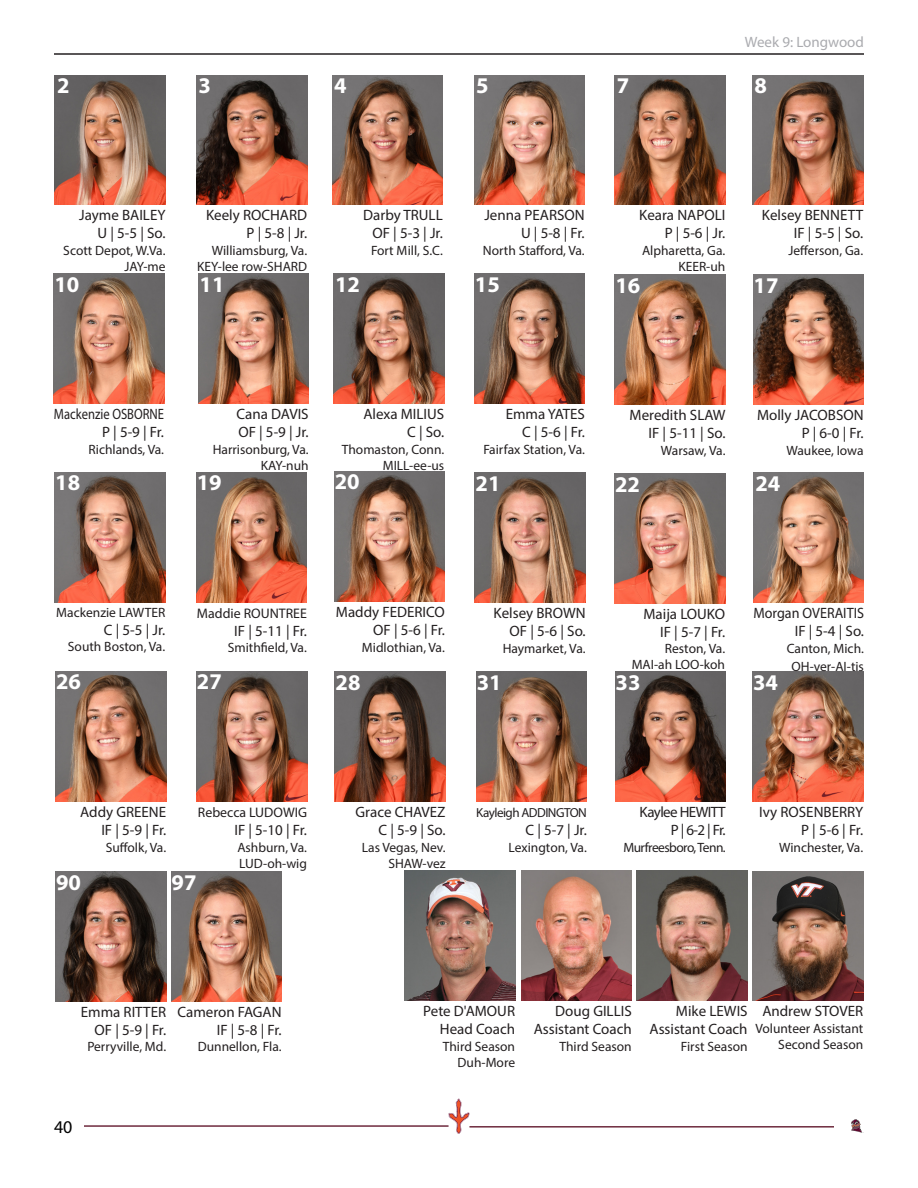
<style>
.page{position:relative;width:918px;height:1188px;background:#fff}
.page>*{position:absolute;margin:0;border:0;box-sizing:border-box;transform-origin:0 0}
.t1{font:700 22.5px "Myriad Pro";color:#fff}
.t2{font:18px "Myriad Pro";color:#000}
.t3{font:15px "Myriad Pro";color:#231f20}
.t4{font:15px "Myriad Pro";color:#231f20;scale:.84 1}
.t5{font:15px "Myriad Pro";color:#231f20;scale:.94 1}
.t6{font:15px "Myriad Pro";color:#aaabaf}
.t7{font:15px "Myriad Pro";letter-spacing:-.04em;color:#231f20}
.t8{font:13.8px "Myriad Pro";color:#231f20}
.t9{font:13.5px "Myriad Pro";color:#231f20}
.t10{font:13.5px "Myriad Pro";letter-spacing:-.04em;color:#231f20}
.t11{font:13.2px "Myriad Pro";letter-spacing:-.04em;color:#231f20}
</style>
<div class="page">
<hr style="left:54px;top:53px;width:810px;height:2px;background:#231f20">
<svg style="left:851px;top:1119px;width:12px;height:14px"></svg>
<hr style="left:469px;top:1126px;width:365px;height:2px;background:#6e2a3d">
<svg style="left:449px;top:1099px;width:20px;height:35px"></svg>
<hr style="left:84px;top:1125px;width:365px;height:2px;background:#6e2a3d">
<img style="left:55px;top:75px;width:111px;height:130px">
<img style="left:197px;top:75px;width:110px;height:130px">
<img style="left:474px;top:75px;width:111px;height:130px">
<img style="left:332px;top:75px;width:111px;height:130px">
<img style="left:615px;top:75px;width:110px;height:130px">
<img style="left:752px;top:75px;width:111px;height:130px">
<img style="left:53px;top:274px;width:111px;height:130px">
<img style="left:198px;top:274px;width:111px;height:130px">
<img style="left:334px;top:274px;width:110px;height:130px">
<img style="left:334px;top:472px;width:111px;height:130px">
<img style="left:614px;top:473px;width:111px;height:130px">
<img style="left:474px;top:274px;width:111px;height:130px">
<img style="left:615px;top:275px;width:111px;height:130px">
<img style="left:475px;top:473px;width:111px;height:130px">
<img style="left:753px;top:275px;width:111px;height:130px">
<img style="left:55px;top:473px;width:110px;height:130px">
<img style="left:196px;top:473px;width:111px;height:130px">
<img style="left:196px;top:672px;width:111px;height:130px">
<img style="left:752px;top:672px;width:111px;height:130px">
<img style="left:335px;top:672px;width:111px;height:130px">
<img style="left:56px;top:672px;width:110px;height:130px">
<img style="left:476px;top:672px;width:111px;height:130px">
<img style="left:404px;top:871px;width:111px;height:130px">
<img style="left:521px;top:871px;width:111px;height:130px">
<img style="left:753px;top:871px;width:110px;height:130px">
<img style="left:637px;top:871px;width:111px;height:130px">
<img style="left:753px;top:473px;width:111px;height:130px">
<img style="left:615px;top:672px;width:111px;height:130px">
<img style="left:56px;top:871px;width:110px;height:130px">
<img style="left:171px;top:871px;width:111px;height:130px">
<p class="t1" style="left:57px;top:71px;width:14px">2</p>
<p class="t1" style="left:199px;top:71px;width:14px">3</p>
<p class="t1" style="left:334px;top:71px;width:14px">4</p>
<p class="t1" style="left:476px;top:71px;width:14px">5</p>
<p class="t1" style="left:617px;top:71px;width:14px">7</p>
<p class="t6" style="left:745px;top:33px;width:121px">Week 9: Longwood</p>
<p class="t1" style="left:755px;top:71px;width:14px">8</p>
<p class="t3" style="left:79px;top:206px;width:88px">Jayme BAILEY</p>
<p class="t3" style="left:98px;top:224px;width:70px">U | 5-5 | So.</p>
<p class="t9" style="left:63px;top:242px;width:104px">Scott Depot, W.Va.</p>
<p class="t9" style="left:125px;top:258px;width:42px">JAY-me</p>
<p class="t3" style="left:206px;top:206px;width:103px">Keely ROCHARD</p>
<p class="t3" style="left:247px;top:224px;width:62px">P | 5-8 | Jr.</p>
<p class="t9" style="left:212px;top:242px;width:97px">Williamsburg, Va.</p>
<p class="t9" style="left:197px;top:258px;width:111px">KEY-lee row-SHARD</p>
<p class="t3" style="left:363px;top:206px;width:81px">Darby TRULL</p>
<p class="t3" style="left:373px;top:224px;width:72px">OF | 5-3 | Jr.</p>
<p class="t9" style="left:371px;top:242px;width:73px">Fort Mill, S.C.</p>
<p class="t1" style="left:54px;top:270px;width:26px">10</p>
<p class="t1" style="left:200px;top:270px;width:26px">11</p>
<p class="t1" style="left:335px;top:270px;width:26px">12</p>
<p class="t3" style="left:484px;top:206px;width:102px">Jenna PEARSON</p>
<p class="t3" style="left:521px;top:224px;width:65px">U | 5-8 | Fr.</p>
<p class="t9" style="left:483px;top:242px;width:103px">North Stafford, Va.</p>
<p class="t1" style="left:475px;top:269px;width:26px">15</p>
<p class="t3" style="left:639px;top:206px;width:88px">Keara NAPOLI</p>
<p class="t3" style="left:665px;top:224px;width:62px">P | 5-6 | Jr.</p>
<p class="t9" style="left:642px;top:242px;width:85px">Alpharetta, Ga.</p>
<p class="t9" style="left:678px;top:258px;width:48px">KEER-uh</p>
<p class="t1" style="left:615px;top:271px;width:26px">16</p>
<p class="t3" style="left:762px;top:206px;width:103px">Kelsey BENNETT</p>
<p class="t3" style="left:794px;top:224px;width:71px">IF | 5-5 | So.</p>
<p class="t9" style="left:788px;top:242px;width:76px">Jefferson, Ga.</p>
<p class="t1" style="left:754px;top:271px;width:26px">17</p>
<p class="t4" style="left:54px;top:405px;width:133px">Mackenzie OSBORNE</p>
<p class="t3" style="left:102px;top:423px;width:63px">P | 5-9 | Fr.</p>
<p class="t9" style="left:88px;top:441px;width:77px">Richlands, Va.</p>
<p class="t1" style="left:55px;top:468px;width:26px">18</p>
<p class="t3" style="left:237px;top:405px;width:74px">Cana DAVIS</p>
<p class="t3" style="left:238px;top:423px;width:72px">OF | 5-9 | Jr.</p>
<p class="t9" style="left:213px;top:441px;width:97px">Harrisonburg, Va.</p>
<p class="t9" style="left:261px;top:457px;width:49px">KAY-nuh</p>
<p class="t1" style="left:197px;top:468px;width:26px">19</p>
<p class="t3" style="left:363px;top:405px;width:82px">Alexa MILIUS</p>
<p class="t3" style="left:407px;top:423px;width:39px">C | So.</p>
<p class="t9" style="left:342px;top:441px;width:104px">Thomaston, Conn.</p>
<p class="t9" style="left:383px;top:457px;width:63px">MILL-ee-us</p>
<p class="t1" style="left:335px;top:467px;width:26px">20</p>
<p class="t3" style="left:506px;top:405px;width:81px">Emma YATES</p>
<p class="t3" style="left:522px;top:423px;width:64px">C | 5-6 | Fr.</p>
<p class="t9" style="left:483px;top:441px;width:103px">Fairfax Station, Va.</p>
<p class="t1" style="left:476px;top:469px;width:26px">21</p>
<p class="t3" style="left:630px;top:406px;width:97px">Meredith SLAW</p>
<p class="t3" style="left:649px;top:424px;width:78px">IF | 5-11 | So.</p>
<p class="t9" style="left:661px;top:442px;width:66px">Warsaw, Va.</p>
<p class="t1" style="left:615px;top:470px;width:26px">22</p>
<p class="t3" style="left:757px;top:406px;width:108px">Molly JACOBSON</p>
<p class="t3" style="left:802px;top:424px;width:63px">P | 6-0 | Fr.</p>
<p class="t9" style="left:786px;top:442px;width:79px">Waukee, Iowa</p>
<p class="t1" style="left:755px;top:468px;width:26px">24</p>
<p class="t9" style="left:56px;top:604px;width:111px">Mackenzie LAWTER</p>
<p class="t3" style="left:104px;top:621px;width:63px">C | 5-5 | Jr.</p>
<p class="t9" style="left:68px;top:639px;width:99px">South Boston, Va.</p>
<p class="t1" style="left:56px;top:667px;width:26px">26</p>
<p class="t8" style="left:197px;top:604px;width:111px">Maddie ROUNTREE</p>
<p class="t3" style="left:234px;top:621px;width:74px">IF | 5-11 | Fr.</p>
<p class="t9" style="left:228px;top:639px;width:81px">Smithfield, Va.</p>
<p class="t1" style="left:197px;top:667px;width:26px">27</p>
<p class="t3" style="left:336px;top:603px;width:110px">Maddy FEDERICO</p>
<p class="t3" style="left:373px;top:621px;width:73px">OF | 5-6 | Fr.</p>
<p class="t9" style="left:362px;top:639px;width:85px">Midlothian, Va.</p>
<p class="t1" style="left:336px;top:668px;width:26px">28</p>
<p class="t3" style="left:494px;top:604px;width:94px">Kelsey BROWN</p>
<p class="t3" style="left:510px;top:622px;width:77px">OF | 5-6 | So.</p>
<p class="t9" style="left:503px;top:640px;width:84px">Haymarket, Va.</p>
<p class="t1" style="left:477px;top:668px;width:26px">31</p>
<p class="t3" style="left:643px;top:605px;width:83px">Maija LOUKO</p>
<p class="t3" style="left:660px;top:623px;width:66px">IF | 5-7 | Fr.</p>
<p class="t9" style="left:665px;top:640px;width:62px">Reston, Va.</p>
<p class="t9" style="left:632px;top:656px;width:95px">MAI-ah LOO-koh</p>
<p class="t1" style="left:616px;top:668px;width:26px">33</p>
<p class="t5" style="left:753px;top:604px;width:119px">Morgan OVERAITIS</p>
<p class="t3" style="left:795px;top:622px;width:71px">IF | 5-4 | So.</p>
<p class="t9" style="left:787px;top:640px;width:79px">Canton, Mich.</p>
<p class="t9" style="left:792px;top:658px;width:74px">OH-ver-AI-tis</p>
<p class="t1" style="left:753px;top:668px;width:26px">34</p>
<p class="t3" style="left:80px;top:803px;width:87px">Addy GREENE</p>
<p class="t3" style="left:101px;top:821px;width:66px">IF | 5-9 | Fr.</p>
<p class="t9" style="left:106px;top:839px;width:62px">Suffolk, Va.</p>
<p class="t8" style="left:198px;top:804px;width:111px">Rebecca LUDOWIG</p>
<p class="t3" style="left:234px;top:821px;width:74px">IF | 5-10 | Fr.</p>
<p class="t9" style="left:237px;top:839px;width:71px">Ashburn, Va.</p>
<p class="t9" style="left:239px;top:855px;width:69px">LUD-oh-wig</p>
<p class="t1" style="left:56px;top:868px;width:26px">90</p>
<p class="t1" style="left:172px;top:868px;width:26px">97</p>
<p class="t3" style="left:356px;top:803px;width:91px">Grace CHAVEZ</p>
<p class="t3" style="left:379px;top:821px;width:69px">C | 5-9 | So.</p>
<p class="t9" style="left:362px;top:839px;width:85px">Las Vegas, Nev.</p>
<p class="t9" style="left:388px;top:855px;width:59px">SHAW-vez</p>
<p class="t11" style="left:476px;top:805px;width:112px">Kayleigh ADDINGTON</p>
<p class="t3" style="left:525px;top:821px;width:63px">C | 5-7 | Jr.</p>
<p class="t9" style="left:509px;top:839px;width:80px">Lexington, Va.</p>
<p class="t7" style="left:640px;top:803px;width:88px">Kaylee HEWITT</p>
<p class="t3" style="left:671px;top:821px;width:56px">P | 6-2 | Fr.</p>
<p class="t10" style="left:623px;top:839px;width:104px">Murfreesboro, Tenn.</p>
<p class="t3" style="left:759px;top:803px;width:106px">Ivy ROSENBERRY</p>
<p class="t3" style="left:801px;top:821px;width:63px">P | 5-6 | Fr.</p>
<p class="t9" style="left:779px;top:839px;width:85px">Winchester, Va.</p>
<p class="t3" style="left:81px;top:1003px;width:87px">Emma RITTER</p>
<p class="t3" style="left:95px;top:1021px;width:73px">OF | 5-9 | Fr.</p>
<p class="t9" style="left:87px;top:1038px;width:80px">Perryville, Md.</p>
<p class="t3" style="left:178px;top:1003px;width:106px">Cameron FAGAN</p>
<p class="t3" style="left:217px;top:1021px;width:66px">IF | 5-8 | Fr.</p>
<p class="t9" style="left:198px;top:1038px;width:85px">Dunnellon, Fla.</p>
<p class="t2" style="left:54px;top:1116px;width:20px">40</p>
<p class="t3" style="left:423px;top:1002px;width:93px">Pete D'AMOUR</p>
<p class="t3" style="left:440px;top:1020px;width:77px">Head Coach</p>
<p class="t9" style="left:443px;top:1038px;width:74px">Third Season</p>
<p class="t9" style="left:458px;top:1054px;width:59px">Duh-More</p>
<p class="t3" style="left:555px;top:1002px;width:78px">Doug GILLIS</p>
<p class="t3" style="left:534px;top:1020px;width:100px">Assistant Coach</p>
<p class="t9" style="left:560px;top:1038px;width:74px">Third Season</p>
<p class="t3" style="left:676px;top:1002px;width:73px">Mike LEWIS</p>
<p class="t3" style="left:650px;top:1020px;width:100px">Assistant Coach</p>
<p class="t9" style="left:681px;top:1038px;width:68px">First Season</p>
<p class="t3" style="left:762px;top:1002px;width:103px">Andrew STOVER</p>
<p class="t9" style="left:755px;top:1020px;width:110px">Volunteer Assistant</p>
<p class="t9" style="left:778px;top:1036px;width:87px">Second Season</p>
</div>
